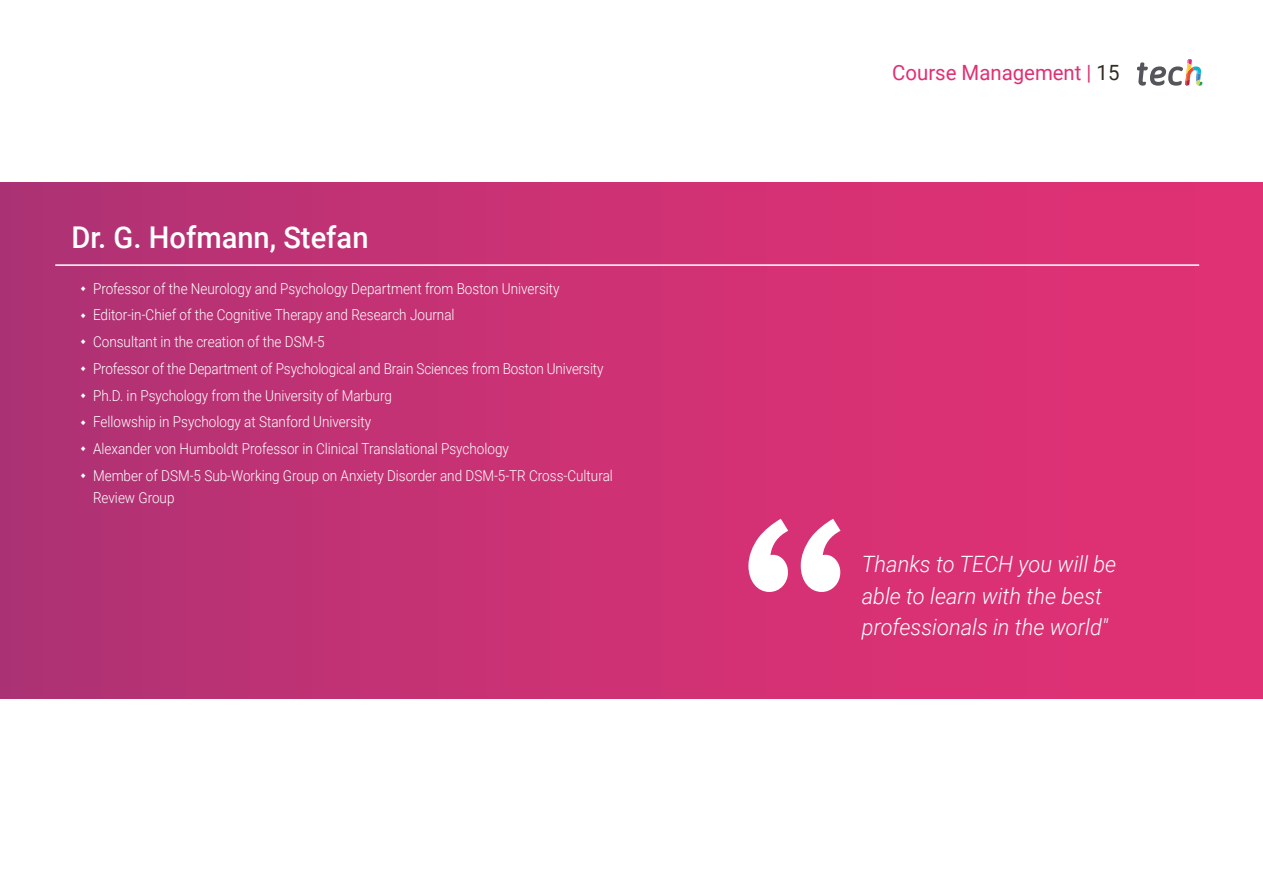
<style>
.page{position:relative;width:1263px;height:893px;background:#fff}
.page>*{position:absolute;margin:0;border:0;box-sizing:border-box;transform-origin:0 0}
.t1{font:500 30px "Roboto";color:#fff}
.t2{font:italic 300 22.5px/31.5px "Roboto";color:#fff}
.t3{font:21px "Roboto";color:#e03073}
.t4{font:300 15px/26.7px "Roboto";color:#fff;scale:.9 1}
.s1{color:#312e20}
</style>
<div class="page">
<svg style="left:1137px;top:59px;width:65px;height:27px"></svg>
<div style="left:0;top:182px;width:1263px;height:516px;background:linear-gradient(to right,#b13274,#e63174)"></div>
<svg style="left:748px;top:519px;width:92px;height:73px"></svg>
<hr style="left:55px;top:264px;width:1144px;height:2px;background:#fff">
<svg style="left:81px;top:286px;width:5px;height:5px"></svg>
<svg style="left:81px;top:313px;width:5px;height:5px"></svg>
<svg style="left:81px;top:339px;width:5px;height:5px"></svg>
<svg style="left:81px;top:366px;width:5px;height:5px"></svg>
<svg style="left:81px;top:393px;width:5px;height:5px"></svg>
<svg style="left:81px;top:420px;width:5px;height:5px"></svg>
<svg style="left:81px;top:446px;width:5px;height:5px"></svg>
<svg style="left:81px;top:473px;width:5px;height:5px"></svg>
<h1 class="t1" style="left:71px;top:216px;width:298px">Dr. G. Hofmann, Stefan</h1>
<p class="t4" style="left:93px;top:274px;width:579px">Professor of the Neurology and Psychology Department from Boston University Editor-in-Chief of the Cognitive Therapy and Research Journal<br>Consultant in the creation of the DSM-5<br>Professor of the Department of Psychological and Brain Sciences from Boston University Ph.D. in Psychology from the University of Marburg<br>Fellowship in Psychology at Stanford University<br>Alexander von Humboldt Professor in Clinical Translational Psychology<br>Member of DSM-5 Sub-Working Group on Anxiety Disorder and DSM-5-TR Cross-Cultural</p>
<p class="t4" style="left:93px;top:484px;width:92px">Review Group</p>
<h3 class="t3" style="left:892px;top:57px;width:229px">Course Management | <span class="s1">15</span></h3>
<h2 class="t2" style="left:862px;top:548px;width:256px">Thanks to TECH you will be able to learn with the best professionals in the world"</h2>
</div>
